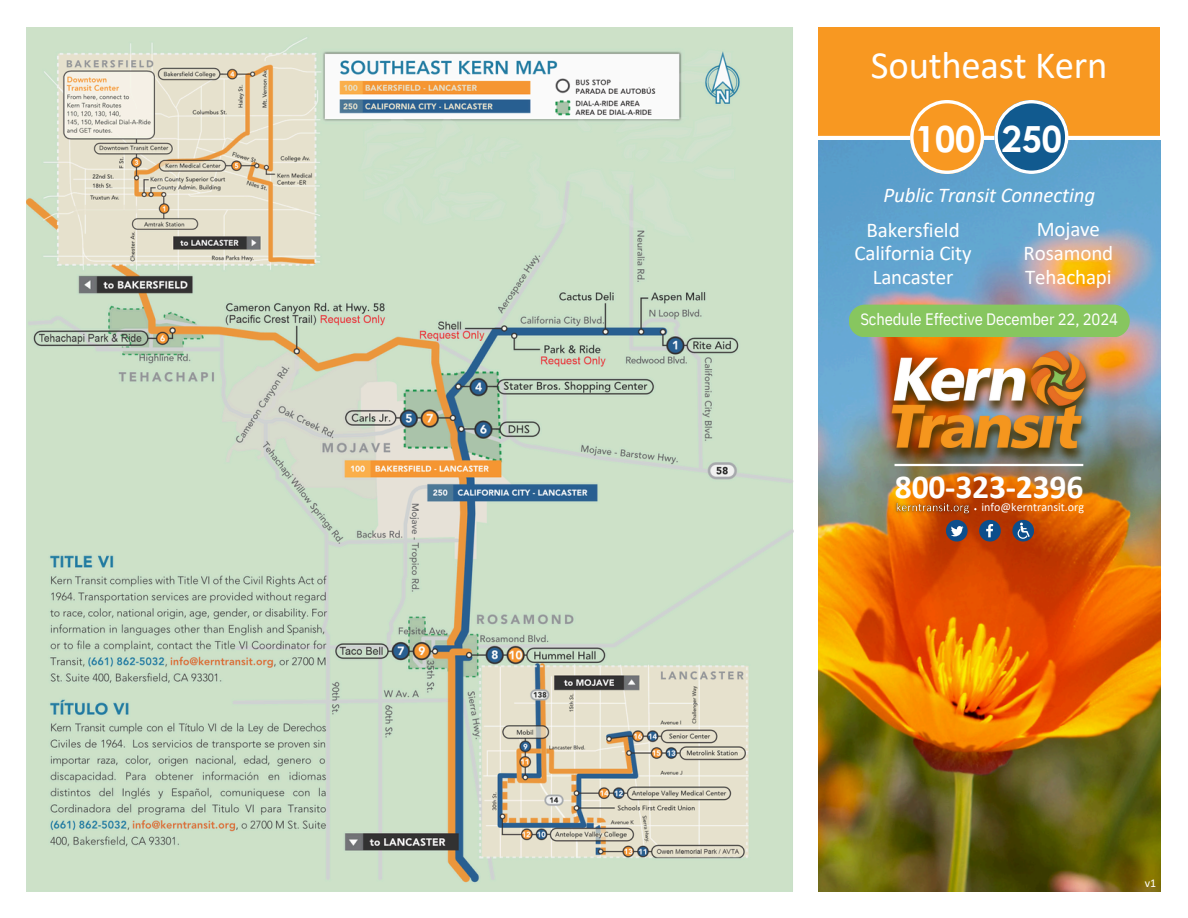
<style>
.page{position:relative;width:1188px;height:918px;background:#fff}
.page>*{position:absolute;margin:0;border:0;box-sizing:border-box;transform-origin:0 0}
.t1{font:38.7px "Calibri";letter-spacing:-.005em;color:#fff}
.t2{font:700 36px "Century Gothic";letter-spacing:-.005em;color:#fff}
.t3{font:700 33.6px "Calibri";letter-spacing:-.005em;color:#fff}
.t4{font:21px/23.7px "Calibri";letter-spacing:-.005em;color:#fff;text-align:center}
.t5{font:italic 21px "Calibri";letter-spacing:-.005em;color:#fff}
.t6{font:16.5px "IBM Plex Sans Cond";letter-spacing:-.005em;color:#fff}
.t7{font:12px "Calibri";color:#fff}
</style>
<div class="page">
<img style="left:26px;top:27px;width:767px;height:864px">
<img style="left:818px;top:140px;width:342px;height:752px">
<img style="left:884px;top:345px;width:212px;height:120px">
<img style="left:884px;top:348px;width:212px;height:108px">
<div style="left:818px;top:27px;width:342px;height:109px;background:#f89821"></div>
<svg style="left:910px;top:100px;width:74px;height:74px"></svg>
<svg style="left:994px;top:100px;width:74px;height:74px"></svg>
<div style="left:849px;top:305px;width:281px;height:32px;background:#87c65f;border-radius:16px"></div>
<hr style="left:895px;top:464px;width:188px;height:2px;background:#fff">
<img style="left:889px;top:495px;width:87px;height:27px">
<svg style="left:946px;top:520px;width:21px;height:21px"></svg>
<svg style="left:979px;top:520px;width:22px;height:21px"></svg>
<div style="left:1012px;top:520px;width:22px;height:21px;background:#0d4e8b;border-radius:50%"></div>
<svg style="left:1018px;top:523px;width:12px;height:16px"></svg>
<p class="t1" style="left:871px;top:49px;width:238px">Southeast Kern</p>
<p class="t2" style="left:915px;top:111px;width:62px">100</p>
<h3 class="t2" style="left:1002px;top:111px;width:62px">250</h3>
<p class="t5" style="left:883px;top:186px;width:213px">Public Transit Connecting</p>
<h4 class="t4" style="left:855px;top:219px;width:119px">Bakersfield<br>California City<br>Lancaster</h4>
<h4 class="t6" style="left:860px;top:309px;width:259px">Schedule Effective December 22, 2024</h4>
<h5 class="t4" style="left:1024px;top:219px;width:91px">Mojave<br>Rosamond<br>Tehachapi</h5>
<h1 class="t3" style="left:895px;top:473px;width:190px">800-323-2396</h1>
<h4 class="t7" style="left:982px;top:502px;width:104px">info@kerntransit.org</h4>
<p class="t7" style="left:1145px;top:878px;width:13px">v1</p>
</div>
